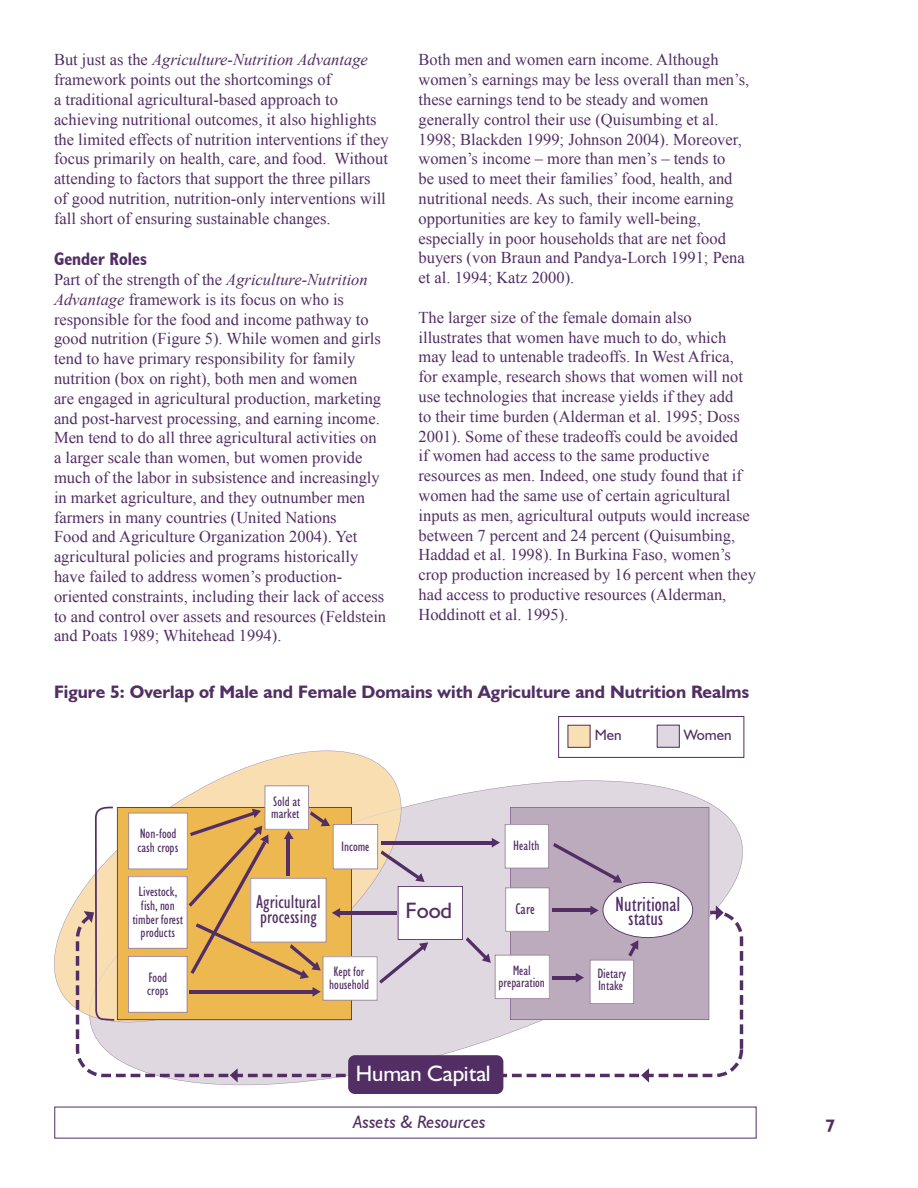
<style>
.page{position:relative;width:918px;height:1188px;background:#fff}
.page>*{position:absolute;margin:0;border:0;box-sizing:border-box;transform-origin:0 0}
.t1{font:22.35px "Humanist 521 BT";color:#fff}
.t2{font:22.35px "Humanist 521 BT";color:#522e64}
.t3{font:condensed 20.7px "Humanist 521 BT";color:#522e64}
.t4{font:condensed 18.9px/15.5px "Humanist 521 BT";letter-spacing:.005em;color:#522e64}
.t5{font:700 18px "Humanist 521 BT";color:#522e64}
.t6{font:italic 18px "Humanist 521 BT";color:#522e64}
.t7{font:700 condensed 18px "Humanist 521 BT";color:#522e64}
.t8{font:16.5px/19.8px "Times New Roman";color:#522e64}
.t9{font:condensed 15.45px "Humanist 521 BT";color:#522e64}
.t10{font:15px "Humanist 521 BT";color:#522e64}
.t11{font:condensed 13.8px/12px "Humanist 521 BT";color:#522e64}
.s1{font-style:italic}
</style>
<div class="page">
<svg style="left:101px;top:781px;width:642px;height:304px"></svg>
<svg style="left:54px;top:751px;width:347px;height:265px"></svg>
<svg style="left:716px;top:905px;width:8px;height:6px"></svg>
<svg style="left:117px;top:807px;width:11px;height:104px"></svg>
<svg style="left:641px;top:1077px;width:8px;height:6px"></svg>
<svg style="left:230px;top:1077px;width:8px;height:6px"></svg>
<svg style="left:128px;top:785px;width:581px;height:126px"></svg>
<svg style="left:84px;top:807px;width:30px;height:104px"></svg>
<svg style="left:76px;top:911px;width:667px;height:166px"></svg>
<div style="left:348px;top:1055px;width:155px;height:39px;background:#522e64;border-radius:7px"></div>
<div style="left:657px;top:725px;width:22px;height:22px;background:#e0d8e0"></div>
<div style="left:657px;top:725px;width:23px;height:22px;border:1px solid #522e64"></div>
<div style="left:568px;top:725px;width:22px;height:22px;background:#f8e0b4"></div>
<div style="left:568px;top:725px;width:22px;height:23px;border:1px solid #522e64"></div>
<div style="left:558px;top:716px;width:186px;height:42px;border:1px solid #522e64"></div>
<p class="t8" style="left:54px;top:50px;width:336px">But just as the <span class="s1">Agriculture-Nutrition Advantage </span>framework points out the shortcomings of<br>a traditional agricultural-based approach to achieving nutritional outcomes, it also highlights the limited effects of nutrition interventions if they focus primarily on health, care, and food. Without attending to factors that support the three pillars<br>of good nutrition, nutrition-only interventions will fall short of ensuring sustainable changes.</p>
<p class="t7" style="left:54px;top:248px;width:95px">Gender Roles</p>
<p class="t8" style="left:54px;top:269px;width:334px">Part of the strength of the <span class="s1">Agriculture-Nutrition Advantage</span> framework is its focus on who is responsible for the food and income pathway to good nutrition (Figure 5). While women and girls tend to have primary responsibility for family nutrition (box on right), both men and women<br>are engaged in agricultural production, marketing and post-harvest processing, and earning income.<br>Men tend to do all three agricultural activities on a larger scale than women, but women provide much of the labor in subsistence and increasingly in market agriculture, and they outnumber men farmers in many countries (United Nations<br>Food and Agriculture Organization 2004). Yet agricultural policies and programs historically have failed to address women’s production&shy;oriented constraints, including their lack of access to and control over assets and resources (Feldstein and Poats 1989; Whitehead 1994).</p>
<p class="t8" style="left:418px;top:50px;width:332px">Both men and women earn income. Although women’s earnings may be less overall than men’s, these earnings tend to be steady and women generally control their use (Quisumbing et al.<br>1998; Blackden 1999; Johnson 2004). Moreover, women’s income – more than men’s – tends to<br>be used to meet their families’ food, health, and nutritional needs. As such, their income earning opportunities are key to family well-being, especially in poor households that are net food buyers (von Braun and Pandya-Lorch 1991; Pena et al. 1994; Katz 2000).</p>
<p class="t8" style="left:418px;top:307px;width:339px">The larger size of the female domain also illustrates that women have much to do, which may lead to untenable tradeoffs. In West Africa, for example, research shows that women will not use technologies that increase yields if they add<br>to their time burden (Alderman et al. 1995; Doss 2001). Some of these tradeoffs could be avoided<br>if women had access to the same productive resources as men. Indeed, one study found that if women had the same use of certain agricultural inputs as men, agricultural outputs would increase between 7 percent and 24 percent (Quisumbing, Haddad et al. 1998). In Burkina Faso, women’s crop production increased by 16 percent when they had access to productive resources (Alderman, Hoddinott et al. 1995).</p>
<p class="t5" style="left:54px;top:680px;width:697px">Figure 5: Overlap of Male and Female Domains with Agriculture and Nutrition Realms</p>
<p class="t11" style="left:138px;top:827px;width:42px;line-height:13.8px">Non-food cash crops</p>
<p class="t11" style="left:132px;top:884px;width:52px;line-height:13.8px;text-align:center">Livestock, fish, non timber forest products</p>
<p class="t11" style="left:147px;top:972px;width:23px">Food crops</p>
<p class="t11" style="left:271px;top:795px;width:31px">Sold at market</p>
<p class="t11" style="left:341px;top:840px;width:30px">Income</p>
<p class="t4" style="left:256px;top:894px;width:66px">Agricultural processing</p>
<p class="t11" style="left:329px;top:966px;width:41px;text-align:center">Kept for household</p>
<p class="t11" style="left:513px;top:839px;width:28px">Health</p>
<p class="t10" style="left:595px;top:726px;width:28px">Men</p>
<p class="t10" style="left:684px;top:726px;width:49px">Women</p>
<h1 class="t2" style="left:406px;top:897px;width:48px">Food</h1>
<p class="t3" style="left:615px;top:892px;width:67px">Nutritional</p>
<p class="t9" style="left:515px;top:900px;width:21px">Care</p>
<p class="t3" style="left:628px;top:906px;width:37px">status</p>
<p class="t11" style="left:499px;top:964px;width:48px;text-align:center">Meal preparation</p>
<p class="t11" style="left:597px;top:968px;width:30px">Dietary<br>Intake</p>
<h1 class="t1" style="left:356px;top:1059px;width:136px">Human Capital</h1>
<p class="t6" style="left:353px;top:1111px;width:134px">Assets &amp; Resources</p>
<p class="t5" style="left:825px;top:1115px;width:11px">7</p>
</div>
